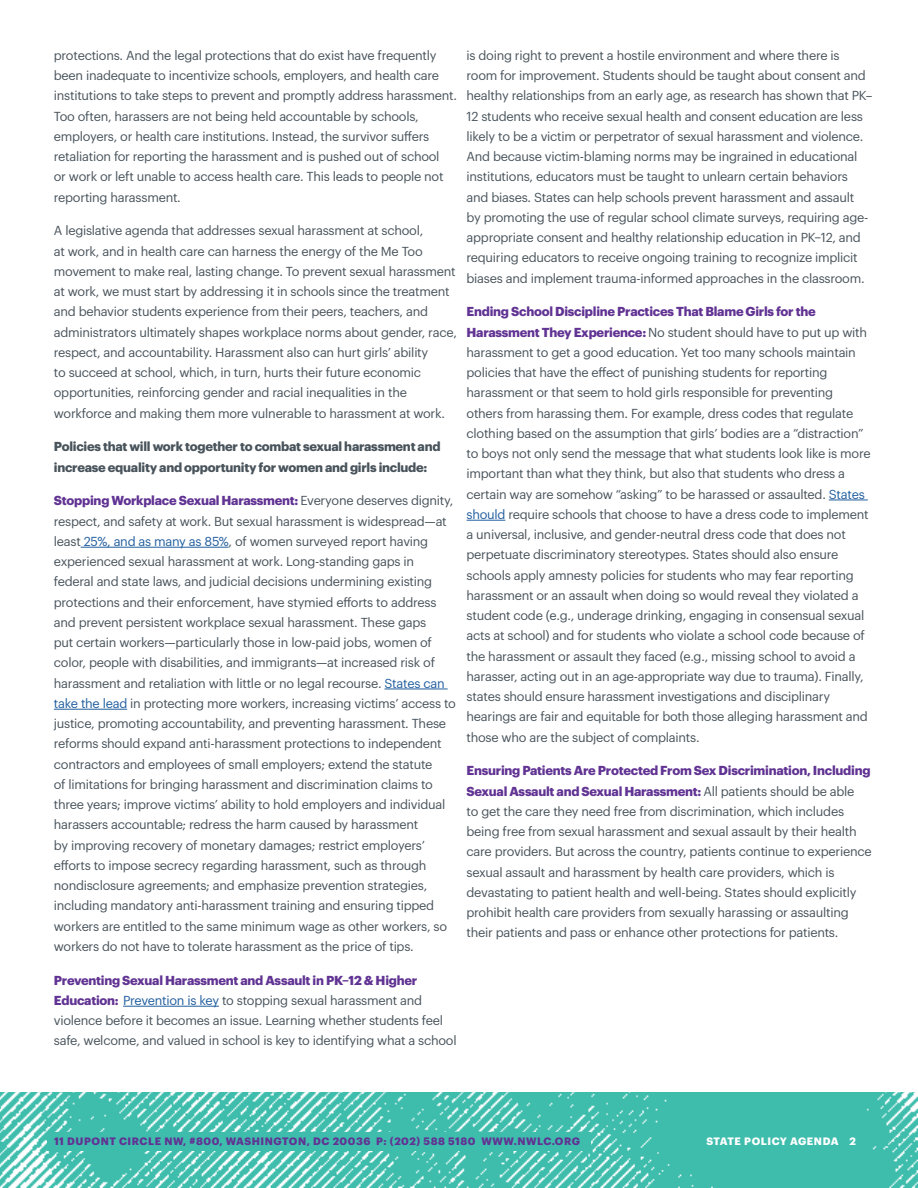
<style>
.page{position:relative;width:918px;height:1188px;background:#fff}
.page>*{position:absolute;margin:0;border:0;box-sizing:border-box;transform-origin:0 0}
.t1{font:12.75px/20.2px "Graphik";letter-spacing:-.02em;color:#48535b}
.t2{font:700 12.75px/20.2px "Graphik";letter-spacing:-.02em;color:#48535b}
.t3{font:700 10.5px "Graphik";letter-spacing:.055em;color:#613393}
.t4{font:700 10.5px "Graphik";letter-spacing:.055em;color:#fff}
.s1{font-weight:700;color:#613393}
.s2{color:#215e9e}
</style>
<div class="page">
<img style="left:0;top:1093px;width:918px;height:95px">
<div style="left:47px;top:1132px;width:544px;height:19px;background:#3ebdad"></div>
<hr style="left:81px;top:547px;width:148px;height:1px;background:#215e9e">
<hr style="left:384px;top:689px;width:64px;height:1px;background:#215e9e">
<hr style="left:54px;top:709px;width:73px;height:1px;background:#215e9e">
<hr style="left:123px;top:1006px;width:96px;height:1px;background:#215e9e">
<hr style="left:829px;top:500px;width:39px;height:1px;background:#215e9e">
<hr style="left:467px;top:520px;width:38px;height:1px;background:#215e9e">
<p class="t1" style="left:54px;top:44px;width:405px">protections. And the legal protections that do exist have frequently been inadequate to incentivize schools, employers, and health care institutions to take steps to prevent and promptly address harassment.<br>Too often, harassers are not being held accountable by schools, employers, or health care institutions. Instead, the survivor suffers retaliation for reporting the harassment and is pushed out of school<br>or work or left unable to access health care. This leads to people not reporting harassment.</p>
<p class="t1" style="left:54px;top:220px;width:405px">A legislative agenda that addresses sexual harassment at school,<br>at work, and in health care can harness the energy of the Me Too movement to make real, lasting change. To prevent sexual harassment at work, we must start by addressing it in schools since the treatment and behavior students experience from their peers, teachers, and administrators ultimately shapes workplace norms about gender, race, respect, and accountability. Harassment also can hurt girls’ ability<br>to succeed at school, which, in turn, hurts their future economic opportunities, reinforcing gender and racial inequalities in the workforce and making them more vulnerable to harassment at work.</p>
<p class="t2" style="left:54px;top:435px;width:388px">Policies that will work together to combat sexual harassment and increase equality and opportunity for women and girls include:</p>
<p class="t1" style="left:54px;top:490px;width:404px"><span class="s1">Stopping Workplace Sexual Harassment:</span> Everyone deserves dignity, respect, and safety at work. But sexual harassment is widespread—at least <span class="s2">25%, and as many as 85%</span>, of women surveyed report having experienced sexual harassment at work. Long-standing gaps in federal and state laws, and judicial decisions undermining existing protections and their enforcement, have stymied efforts to address and prevent persistent workplace sexual harassment. These gaps<br>put certain workers—particularly those in low-paid jobs, women of color, people with disabilities, and immigrants—at increased risk of harassment and retaliation with little or no legal recourse. <span class="s2">States can take the lead</span> in protecting more workers, increasing victims’ access to justice, promoting accountability, and preventing harassment. These reforms should expand anti-harassment protections to independent contractors and employees of small employers; extend the statute<br>of limitations for bringing harassment and discrimination claims to three years; improve victims’ ability to hold employers and individual harassers accountable; redress the harm caused by harassment<br>by improving recovery of monetary damages; restrict employers’ efforts to impose secrecy regarding harassment, such as through nondisclosure agreements; and emphasize prevention strategies, including mandatory anti-harassment training and ensuring tipped workers are entitled to the same minimum wage as other workers, so workers do not have to tolerate harassment as the price of tips.</p>
<p class="t1" style="left:54px;top:969px;width:404px"><span class="s1">Preventing Sexual Harassment and Assault in PK–12 &amp; Higher Education:</span> <span class="s2">Prevention is key</span> to stopping sexual harassment and violence before it becomes an issue. Learning whether students feel safe, welcome, and valued in school is key to identifying what a school</p>
<p class="t1" style="left:467px;top:44px;width:407px">is doing right to prevent a hostile environment and where there is room for improvement. Students should be taught about consent and healthy relationships from an early age, as research has shown that PK– 12 students who receive sexual health and consent education are less likely to be a victim or perpetrator of sexual harassment and violence.<br>And because victim-blaming norms may be ingrained in educational institutions, educators must be taught to unlearn certain behaviors and biases. States can help schools prevent harassment and assault<br>by promoting the use of regular school climate surveys, requiring age&shy;appropriate consent and healthy relationship education in PK–12, and requiring educators to receive ongoing training to recognize implicit biases and implement trauma-informed approaches in the classroom.</p>
<p class="t1" style="left:467px;top:301px;width:406px"><span class="s1">Ending School Discipline Practices That Blame Girls for the Harassment They Experience:</span> No student should have to put up with harassment to get a good education. Yet too many schools maintain policies that have the effect of punishing students for reporting harassment or that seem to hold girls responsible for preventing others from harassing them. For example, dress codes that regulate clothing based on the assumption that girls’ bodies are a “distraction” to boys not only send the message that what students look like is more important than what they think, but also that students who dress a certain way are somehow “asking” to be harassed or assaulted. <span class="s2">States should</span> require schools that choose to have a dress code to implement a universal, inclusive, and gender-neutral dress code that does not perpetuate discriminatory stereotypes. States should also ensure schools apply amnesty policies for students who may fear reporting harassment or an assault when doing so would reveal they violated a student code (e.g., underage drinking, engaging in consensual sexual acts at school) and for students who violate a school code because of the harassment or assault they faced (e.g., missing school to avoid a harasser, acting out in an age-appropriate way due to trauma). Finally, states should ensure harassment investigations and disciplinary hearings are fair and equitable for both those alleging harassment and those who are the subject of complaints.</p>
<p class="t1" style="left:467px;top:760px;width:407px"><span class="s1">Ensuring Patients Are Protected From Sex Discrimination, Including Sexual Assault and Sexual Harassment:</span> All patients should be able<br>to get the care they need free from discrimination, which includes being free from sexual harassment and sexual assault by their health care providers. But across the country, patients continue to experience sexual assault and harassment by health care providers, which is devastating to patient health and well-being. States should explicitly prohibit health care providers from sexually harassing or assaulting their patients and pass or enhance other protections for patients.</p>
<p class="t3" style="left:54px;top:1133px;width:528px">11 DUPONT CIRCLE NW, #800, WASHINGTON, DC 20036 P: (202) 588 5180 WWW.NWLC.ORG</p>
<p class="t4" style="left:706px;top:1133px;width:151px">STATE POLICY AGENDA 2</p>
</div>
